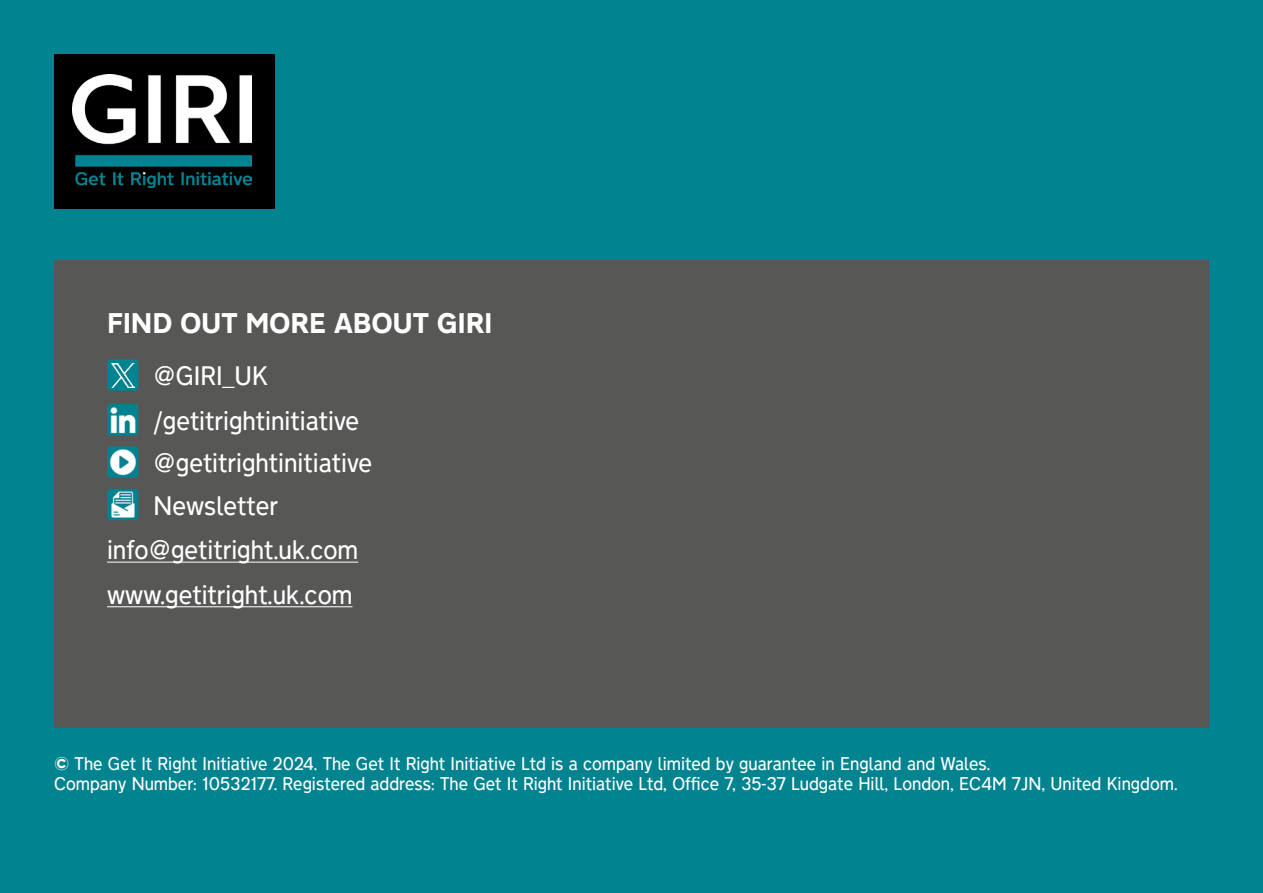
<style>
.page{position:relative;width:1263px;height:893px;background:#028390}
.page>*{position:absolute;margin:0;border:0;box-sizing:border-box;transform-origin:0 0}
.t1{font:800 25.5px "Transport New";letter-spacing:-.01em;color:#fff}
.t2{font:300 24px/44.5px "Transport New";color:#fff}
.t3{font:300 16.5px/19.8px "Transport New";color:#fff}
</style>
<div class="page">
<div style="left:54px;top:260px;width:1155px;height:468px;background:#575756"></div>
<div style="left:54px;top:54px;width:220px;height:154px;background:#000"></div>
<img style="left:72px;top:75px;width:180px;height:112px">
<img style="left:107px;top:404px;width:31px;height:31px">
<img style="left:107px;top:446px;width:31px;height:32px">
<img style="left:107px;top:489px;width:31px;height:31px">
<hr style="left:107px;top:562px;width:251px;height:1px;background:#fff">
<hr style="left:107px;top:606px;width:245px;height:1px;background:#fff">
<div style="left:107px;top:359px;width:31px;height:32px;background:#028390;border-radius:4px"></div>
<img style="left:111px;top:364px;width:23px;height:23px">
<h1 class="t1" style="left:107px;top:303px;width:387px">FIND OUT MORE ABOUT GIRI</h1>
<h2 class="t2" style="left:154px;top:353px;width:207px">@GIRI_UK /getitrightinitiative</h2>
<h2 class="t2" style="left:154px;top:441px;width:220px;line-height:42.3px">@getitrightinitiative<br>Newsletter</h2>
<h2 class="t2" style="left:107px;top:526px;width:253px">info@getitright.uk.com www.getitright.uk.com</h2>
<p class="t3" style="left:54px;top:753px;width:1125px">© The Get It Right Initiative 2024. The Get It Right Initiative Ltd is a company limited by guarantee in England and Wales.<br>Company Number: 10532177. Registered address: The Get It Right Initiative Ltd, Office 7, 35-37 Ludgate Hill, London, EC4M 7JN, United Kingdom.</p>
</div>
